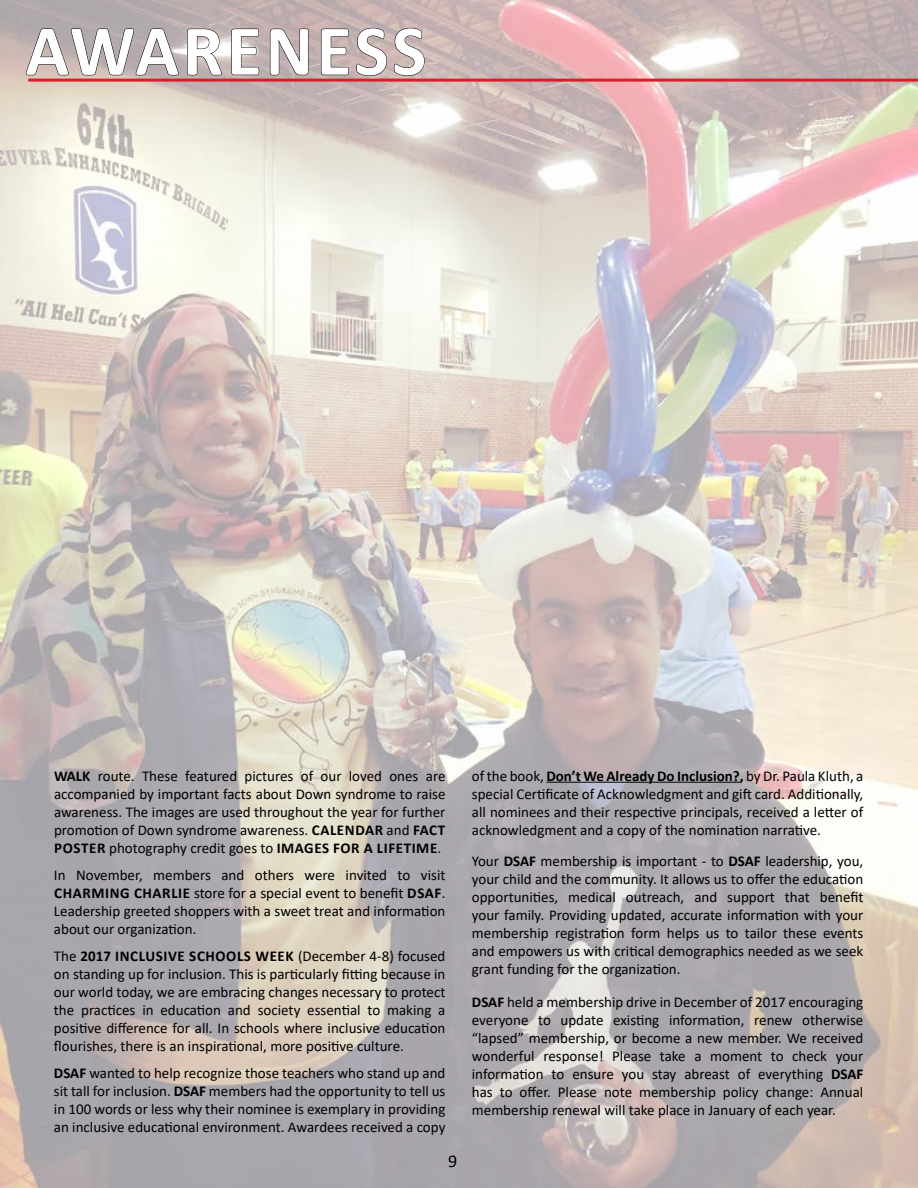
<style>
.page{position:relative;width:918px;height:1188px;background:#fff}
.page>*{position:absolute;margin:0;border:0;box-sizing:border-box;transform-origin:0 0}
.t1{font:700 72px "Calibri";letter-spacing:.05em;color:#fff}
.t2{font:18px "Calibri";color:#000}
.t3{font:15px/18px "Calibri";color:#000;text-align:justify}
.s1{font-weight:700}
</style>
<div class="page">
<img style="left:0;top:0;width:918px;height:1188px">
<hr style="left:546px;top:782px;width:194px;height:1px;background:#000">
<hr style="left:28px;top:79px;width:890px;height:3px;background:#d71f27">
<svg style="left:26px;top:28px;width:153px;height:48px;background:#a79c9c"></svg>
<svg style="left:187px;top:28px;width:35px;height:48px"></svg>
<svg style="left:231px;top:28px;width:28px;height:47px"></svg>
<svg style="left:270px;top:28px;width:39px;height:48px;background:#a49696"></svg>
<svg style="left:321px;top:28px;width:28px;height:47px"></svg>
<svg style="left:356px;top:28px;width:31px;height:48px"></svg>
<svg style="left:394px;top:28px;width:31px;height:48px"></svg>
<h1 class="t1" style="left:26px;top:0;width:402px">AWARENESS</h1>
<p class="t3" style="left:54px;top:766px;width:393px"><span class="s1">WALK</span> route. These featured pictures of our loved ones are accompanied by important facts about Down syndrome to raise awareness. The images are used throughout the year for further promotion of Down syndrome awareness. <span class="s1">CALENDAR</span> and <span class="s1">FACT POSTER</span> photography credit goes to <span class="s1">IMAGES FOR A LIFETIME</span>.</p>
<p class="t3" style="left:54px;top:865px;width:393px">In November, members and others were invited to visit <span class="s1">CHARMING CHARLIE</span> store for a special event to benefit <span class="s1">DSAF</span>.<br>Leadership greeted shoppers with a sweet treat and information about our organization.</p>
<p class="t3" style="left:54px;top:946px;width:393px">The <span class="s1">2017 INCLUSIVE SCHOOLS WEEK</span> (December 4-8) focused on standing up for inclusion. This is particularly fitting because in our world today, we are embracing changes necessary to protect the practices in education and society essential to making a positive difference for all. In schools where inclusive education flourishes, there is an inspirational, more positive culture.</p>
<p class="t3" style="left:54px;top:1063px;width:393px"><span class="s1">DSAF</span> wanted to help recognize those teachers who stand up and sit tall for inclusion. <span class="s1">DSAF</span> members had the opportunity to tell us in 100 words or less why their nominee is exemplary in providing an inclusive educational environment. Awardees received a copy</p>
<p class="t2" style="left:448px;top:1149px;width:11px">9</p>
<p class="t3" style="left:472px;top:766px;width:393px">of the book, <span class="s1">Don’t We Already Do Inclusion?,</span> by Dr. Paula Kluth, a special Certificate of Acknowledgment and gift card. Additionally, all nominees and their respective principals, received a letter of acknowledgment and a copy of the nomination narrative.</p>
<p class="t3" style="left:472px;top:852px;width:393px">Your <span class="s1">DSAF</span> membership is important - to <span class="s1">DSAF</span> leadership, you, your child and the community. It allows us to offer the education opportunities, medical outreach, and support that benefit your family. Providing updated, accurate information with your membership registration form helps us to tailor these events and empowers us with critical demographics needed as we seek grant funding for the organization.</p>
<p class="t3" style="left:472px;top:993px;width:393px"><span class="s1">DSAF</span> held a membership drive in December of 2017 encouraging everyone to update existing information, renew otherwise “lapsed” membership, or become a new member. We received wonderful response! Please take a moment to check your information to ensure you stay abreast of everything <span class="s1">DSAF </span>has to offer. Please note membership policy change: Annual membership renewal will take place in January of each year.</p>
</div>
